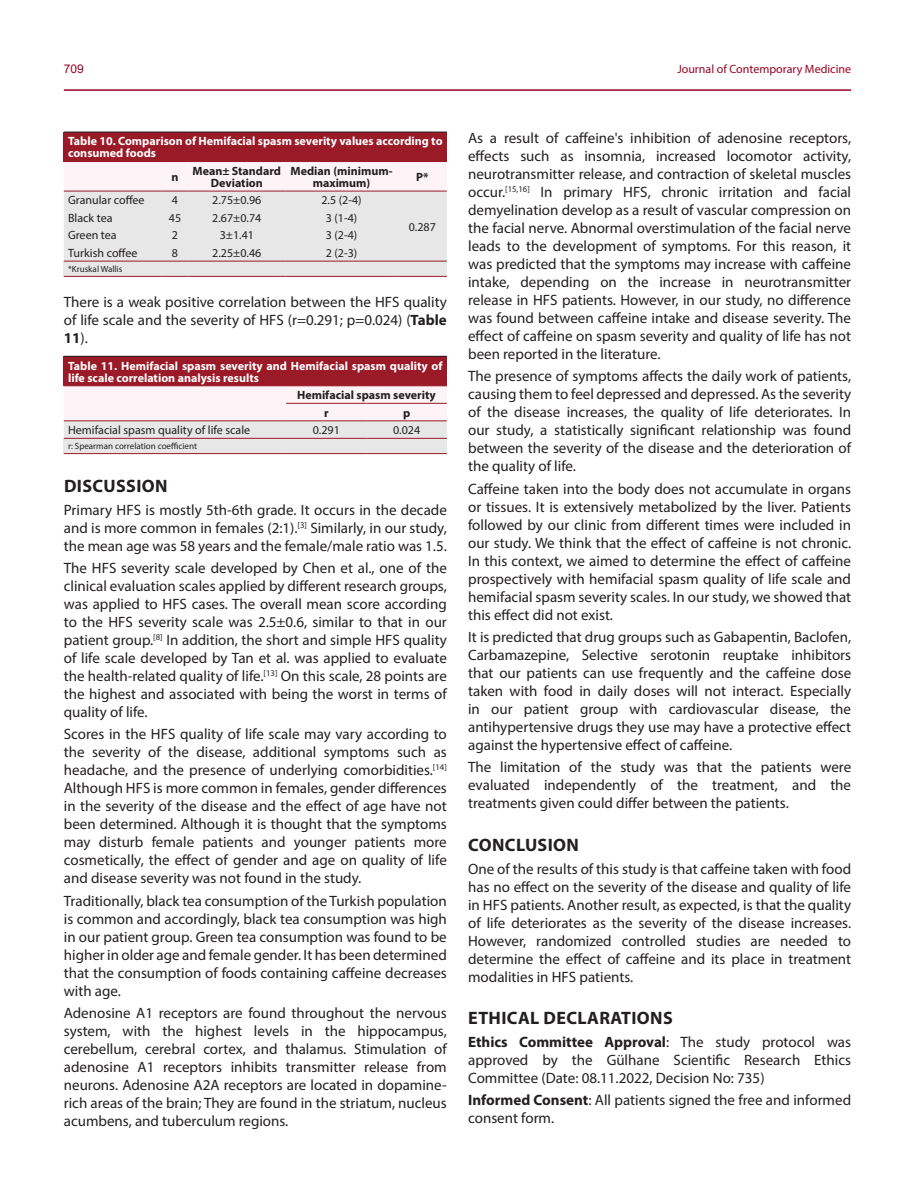
<style>
.page{position:relative;width:915px;height:1191px;background:#fff}
.page>*{position:absolute;margin:0;border:0;box-sizing:border-box;transform-origin:0 0}
.Metin_Başlıkları{font:700 18px "Myriad Pro";letter-spacing:.02em;color:#231f20}
.Ana_Metin{font:15px/18px "Myriad Pro";color:#231f20;text-align:justify}
.Tablo_B{font:700 12px/12px "Myriad Pro";color:#fff}
.TABLO{font:12px "Myriad Pro";color:#231f20}
.TABLO-2{font:700 12px/12px "Myriad Pro";color:#231f20;text-align:center}
.t1{font:12px "Myriad Pro";color:#990323}
.t2{font:12px "Arial";color:#990323}
.Tablo_alt{font:9px "Myriad Pro";color:#231f20}
.s1{font-weight:700}
</style>
<div class="page">
<hr style="left:64px;top:89px;width:786px;height:2px;background:#990323">
<div style="left:64px;top:132px;width:382px;height:30px;background:#9a1a27"></div>
<div style="left:64px;top:261px;width:382px;height:15px;background:#e7e7e8"></div>
<hr style="left:64px;top:132px;width:98px;height:1px;background:#231f20">
<svg style="left:162px;top:132px;width:26px;height:1px"></svg>
<hr style="left:188px;top:132px;width:97px;height:1px;background:#231f20">
<hr style="left:285px;top:132px;width:112px;height:1px;background:#231f20">
<hr style="left:397px;top:132px;width:49px;height:1px;background:#231f20">
<svg style="left:64px;top:161px;width:382px;height:101px"></svg>
<hr style="left:188px;top:261px;width:97px;height:1px;background:#9a1a27">
<hr style="left:285px;top:261px;width:112px;height:1px;background:#9a1a27">
<hr style="left:397px;top:261px;width:49px;height:1px;background:#9a1a27">
<hr style="left:64px;top:276px;width:98px;height:1px;background:#9a1a27">
<svg style="left:162px;top:276px;width:26px;height:1px"></svg>
<hr style="left:188px;top:276px;width:97px;height:1px;background:#9a1a27">
<hr style="left:285px;top:276px;width:112px;height:1px;background:#9a1a27">
<hr style="left:397px;top:276px;width:49px;height:1px;background:#9a1a27">
<div style="left:64px;top:356px;width:382px;height:30px;background:#9a1a27"></div>
<svg style="left:64px;top:386px;width:382px;height:52px"></svg>
<div style="left:64px;top:438px;width:382px;height:15px;background:#e7e7e8"></div>
<hr style="left:286px;top:403px;width:80px;height:1px;background:#9a1a27">
<hr style="left:366px;top:403px;width:80px;height:1px;background:#9a1a27">
<hr style="left:64px;top:356px;width:222px;height:1px;background:#231f20">
<hr style="left:286px;top:356px;width:80px;height:1px;background:#231f20">
<hr style="left:366px;top:356px;width:80px;height:1px;background:#231f20">
<hr style="left:64px;top:420px;width:222px;height:1px;background:#9a1a27">
<hr style="left:286px;top:420px;width:80px;height:1px;background:#9a1a27">
<hr style="left:366px;top:420px;width:80px;height:1px;background:#9a1a27">
<hr style="left:64px;top:438px;width:222px;height:1px;background:#9a1a27">
<hr style="left:286px;top:438px;width:80px;height:1px;background:#9a1a27">
<hr style="left:366px;top:438px;width:80px;height:1px;background:#9a1a27">
<hr style="left:64px;top:453px;width:222px;height:1px;background:#9a1a27">
<hr style="left:286px;top:453px;width:80px;height:1px;background:#9a1a27">
<hr style="left:366px;top:453px;width:80px;height:1px;background:#9a1a27">
<p class="t2" style="left:64px;top:60px;width:22px">709</p>
<p class="t1" style="left:677px;top:61px;width:175px">Journal of Contemporary Medicine</p>
<p class="Tablo_B" style="left:68px;top:135px;width:376px">Table 10. Comparison of Hemifacial spasm severity values according to consumed foods</p>
<p class="TABLO-2" style="left:171px;top:170px;width:9px">n</p>
<p class="TABLO-2" style="left:192px;top:164px;width:90px">Mean± Standard<br>Deviation</p>
<p class="TABLO-2" style="left:290px;top:164px;width:103px">Median (minimum&shy;maximum)</p>
<p class="TABLO-2" style="left:416px;top:170px;width:14px">P*</p>
<p class="TABLO" style="left:68px;top:193px;width:78px">Granular coffee</p>
<p class="TABLO" style="left:172px;top:193px;width:8px">4</p>
<p class="TABLO" style="left:212px;top:193px;width:51px">2.75±0.96</p>
<p class="TABLO" style="left:321px;top:193px;width:42px">2.5 (2-4)</p>
<p class="TABLO" style="left:408px;top:219px;width:29px">0.287</p>
<p class="TABLO" style="left:68px;top:210px;width:46px">Black tea</p>
<p class="TABLO" style="left:169px;top:210px;width:14px">45</p>
<p class="TABLO" style="left:212px;top:210px;width:51px">2.67±0.74</p>
<p class="TABLO" style="left:326px;top:210px;width:33px">3 (1-4)</p>
<p class="TABLO" style="left:68px;top:228px;width:50px">Green tea</p>
<p class="TABLO" style="left:172px;top:228px;width:8px">2</p>
<p class="TABLO" style="left:220px;top:228px;width:36px">3±1.41</p>
<p class="TABLO" style="left:326px;top:228px;width:33px">3 (2-4)</p>
<p class="TABLO" style="left:68px;top:245px;width:71px">Turkish coffee</p>
<p class="TABLO" style="left:172px;top:245px;width:8px">8</p>
<p class="TABLO" style="left:212px;top:245px;width:51px">2.25±0.46</p>
<p class="TABLO" style="left:326px;top:245px;width:33px">2 (2-3)</p>
<p class="Tablo_alt" style="left:68px;top:263px;width:56px">*Kruskal Wallis</p>
<p class="Ana_Metin" style="left:64px;top:293px;width:384px">There is a weak positive correlation between the HFS quality of life scale and the severity of HFS (r=0.291; p=0.024) (<span class="s1">Table 11</span>).</p>
<p class="Tablo_B" style="left:68px;top:359px;width:376px">Table 11. Hemifacial spasm severity and Hemifacial spasm quality of life scale correlation analysis results</p>
<p class="TABLO-2" style="left:297px;top:388px;width:140px">Hemifacial spasm severity</p>
<p class="TABLO-2" style="left:324px;top:406px;width:6px">r</p>
<p class="TABLO-2" style="left:403px;top:406px;width:9px">p</p>
<p class="TABLO" style="left:68px;top:423px;width:183px">Hemifacial spasm quality of life scale</p>
<p class="TABLO" style="left:312px;top:423px;width:29px">0.291</p>
<p class="TABLO" style="left:393px;top:423px;width:29px">0.024</p>
<p class="Tablo_alt" style="left:68px;top:441px;width:130px">r: Spearman correlation coefficient</p>
<p class="Metin_Başlıkları" style="left:64px;top:474px;width:105px">DISCUSSION</p>
<p class="Ana_Metin" style="left:64px;top:500px;width:384px">Primary HFS is mostly 5th-6th grade. It occurs in the decade and is more common in females (2:1).<sup>[3]</sup> Similarly, in our study, the mean age was 58 years and the female/male ratio was 1.5.</p>
<p class="Ana_Metin" style="left:64px;top:558px;width:384px">The HFS severity scale developed by Chen et al., one of the clinical evaluation scales applied by different research groups, was applied to HFS cases. The overall mean score according to the HFS severity scale was 2.5±0.6, similar to that in our patient group.<sup>[8]</sup> In addition, the short and simple HFS quality of life scale developed by Tan et al. was applied to evaluate the health-related quality of life.<sup>[13]</sup> On this scale, 28 points are the highest and associated with being the worst in terms of quality of life.</p>
<p class="Ana_Metin" style="left:64px;top:725px;width:384px">Scores in the HFS quality of life scale may vary according to the severity of the disease, additional symptoms such as headache, and the presence of underlying comorbidities.<sup>[14] </sup>Although HFS is more common in females, gender differences in the severity of the disease and the effect of age have not been determined. Although it is thought that the symptoms may disturb female patients and younger patients more cosmetically, the effect of gender and age on quality of life and disease severity was not found in the study.</p>
<p class="Ana_Metin" style="left:64px;top:891px;width:384px">Traditionally, black tea consumption of the Turkish population is common and accordingly, black tea consumption was high in our patient group. Green tea consumption was found to be higher in older age and female gender. It has been determined that the consumption of foods containing caffeine decreases with age.</p>
<p class="Ana_Metin" style="left:64px;top:1003px;width:384px">Adenosine A1 receptors are found throughout the nervous system, with the highest levels in the hippocampus, cerebellum, cerebral cortex, and thalamus. Stimulation of adenosine A1 receptors inhibits transmitter release from neurons. Adenosine A2A receptors are located in dopamine&shy;rich areas of the brain; They are found in the striatum, nucleus acumbens, and tuberculum regions.</p>
<p class="Ana_Metin" style="left:468px;top:129px;width:384px">As a result of caffeine's inhibition of adenosine receptors, effects such as insomnia, increased locomotor activity, neurotransmitter release, and contraction of skeletal muscles occur.<sup>[15,16]</sup> In primary HFS, chronic irritation and facial demyelination develop as a result of vascular compression on the facial nerve. Abnormal overstimulation of the facial nerve leads to the development of symptoms. For this reason, it was predicted that the symptoms may increase with caffeine intake, depending on the increase in neurotransmitter release in HFS patients. However, in our study, no difference was found between caffeine intake and disease severity. The effect of caffeine on spasm severity and quality of life has not been reported in the literature.</p>
<p class="Ana_Metin" style="left:468px;top:367px;width:384px">The presence of symptoms affects the daily work of patients, causing them to feel depressed and depressed. As the severity of the disease increases, the quality of life deteriorates. In our study, a statistically significant relationship was found between the severity of the disease and the deterioration of the quality of life.</p>
<p class="Ana_Metin" style="left:468px;top:479px;width:384px">Caffeine taken into the body does not accumulate in organs or tissues. It is extensively metabolized by the liver. Patients followed by our clinic from different times were included in our study. We think that the effect of caffeine is not chronic.<br>In this context, we aimed to determine the effect of caffeine prospectively with hemifacial spasm quality of life scale and hemifacial spasm severity scales. In our study, we showed that this effect did not exist.</p>
<p class="Ana_Metin" style="left:468px;top:628px;width:384px">It is predicted that drug groups such as Gabapentin, Baclofen, Carbamazepine, Selective serotonin reuptake inhibitors that our patients can use frequently and the caffeine dose taken with food in daily doses will not interact. Especially in our patient group with cardiovascular disease, the antihypertensive drugs they use may have a protective effect against the hypertensive effect of caffeine.</p>
<p class="Ana_Metin" style="left:468px;top:758px;width:384px">The limitation of the study was that the patients were evaluated independently of the treatment, and the treatments given could differ between the patients.</p>
<p class="Metin_Başlıkları" style="left:468px;top:833px;width:112px">CONCLUSION</p>
<p class="Ana_Metin" style="left:468px;top:859px;width:384px">One of the results of this study is that caffeine taken with food has no effect on the severity of the disease and quality of life in HFS patients. Another result, as expected, is that the quality of life deteriorates as the severity of the disease increases.<br>However, randomized controlled studies are needed to determine the effect of caffeine and its place in treatment modalities in HFS patients.</p>
<p class="Metin_Başlıkları" style="left:468px;top:1006px;width:206px">ETHICAL DECLARATIONS</p>
<p class="Ana_Metin" style="left:468px;top:1032px;width:384px"><span class="s1">Ethics Committee Approval</span>: The study protocol was approved by the Gülhane Scientific Research Ethics Committee (Date: 08.11.2022, Decision No: 735)</p>
<p class="Ana_Metin" style="left:468px;top:1090px;width:384px"><span class="s1">Informed Consent</span>: All patients signed the free and informed consent form.</p>
</div>
